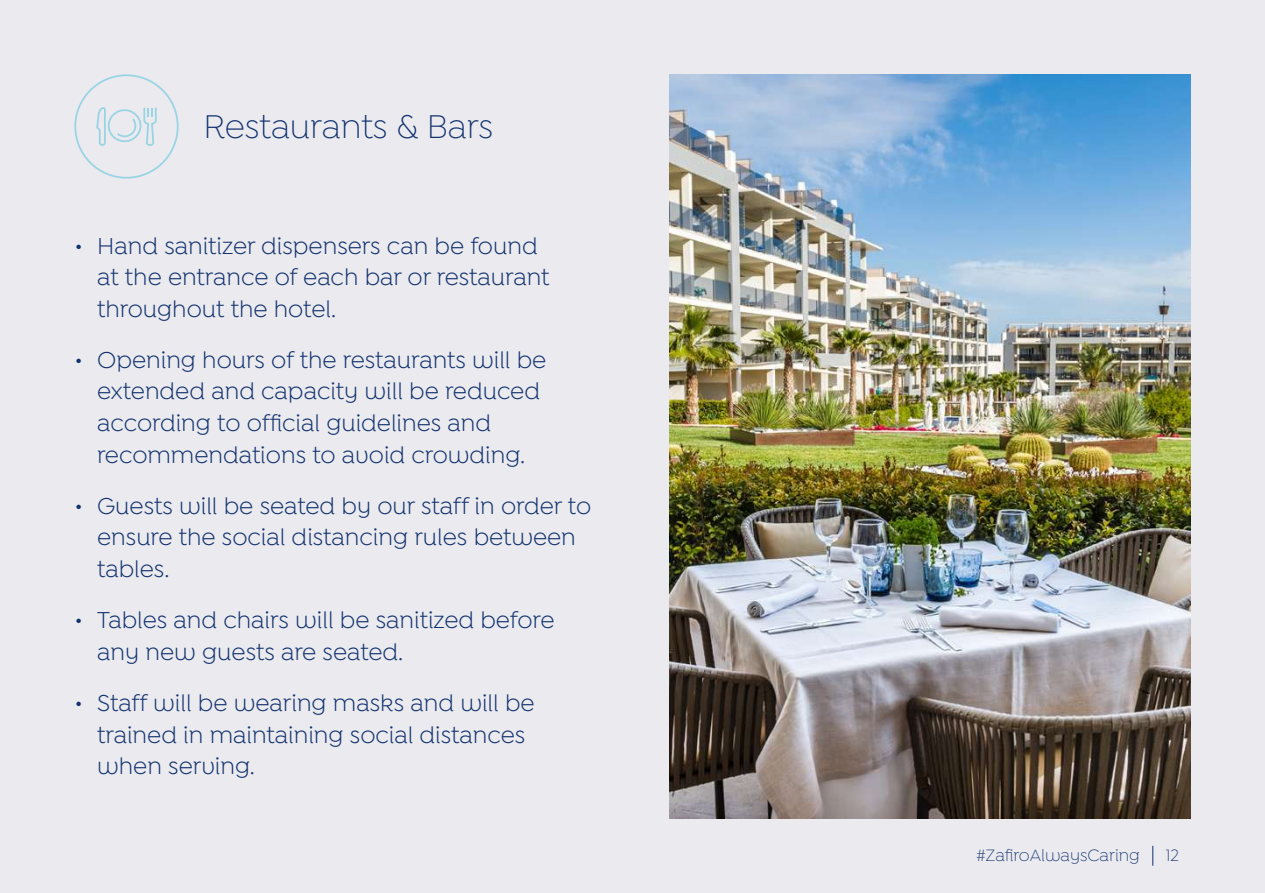
<style>
.page{position:relative;width:1265px;height:893px;background:#eaeaef}
.page>*{position:absolute;margin:0;border:0;box-sizing:border-box;transform-origin:0 0}
.t1{font:300 35px "Isidora Sans Alt";color:#12326e}
.t2{font:24.5px/31.5px "Isidora Sans Alt";color:#12326e}
.t3{font:300 17.5px "Isidora Sans Alt";color:#12326e}
</style>
<div class="page">
<img style="left:670px;top:74px;width:521px;height:745px">
<div style="left:74px;top:74px;width:105px;height:105px;border:2px solid #98d4e4;border-radius:50%"></div>
<svg style="left:96px;top:107px;width:61px;height:39px"></svg>
<svg style="left:1152px;top:846px;width:1px;height:20px"></svg>
<h1 class="t1" style="left:203px;top:108px;width:291px">Restaurants &amp; Bars</h1>
<p class="t2" style="left:97px;top:230px;width:454px;text-indent:-23px">• Hand sanitizer dispensers can be found at the entrance of each bar or restaurant throughout the hotel.</p>
<p class="t2" style="left:97px;top:344px;width:451px;text-indent:-23px">• Opening hours of the restaurants will be extended and capacity will be reduced according to official guidelines and recommendations to avoid crowding.</p>
<p class="t2" style="left:97px;top:490px;width:496px;text-indent:-23px">• Guests will be seated by our staff in order to ensure the social distancing rules between tables.</p>
<p class="t2" style="left:97px;top:604px;width:459px;text-indent:-23px">• Tables and chairs will be sanitized before any new guests are seated.</p>
<p class="t2" style="left:97px;top:687px;width:439px;text-indent:-23px">• Staff will be wearing masks and will be trained in maintaining social distances when serving.</p>
<p class="t3" style="left:976px;top:846px;width:165px">#ZafiroAlwaysCaring</p>
<p class="t3" style="left:1166px;top:846px;width:15px">12</p>
</div>
